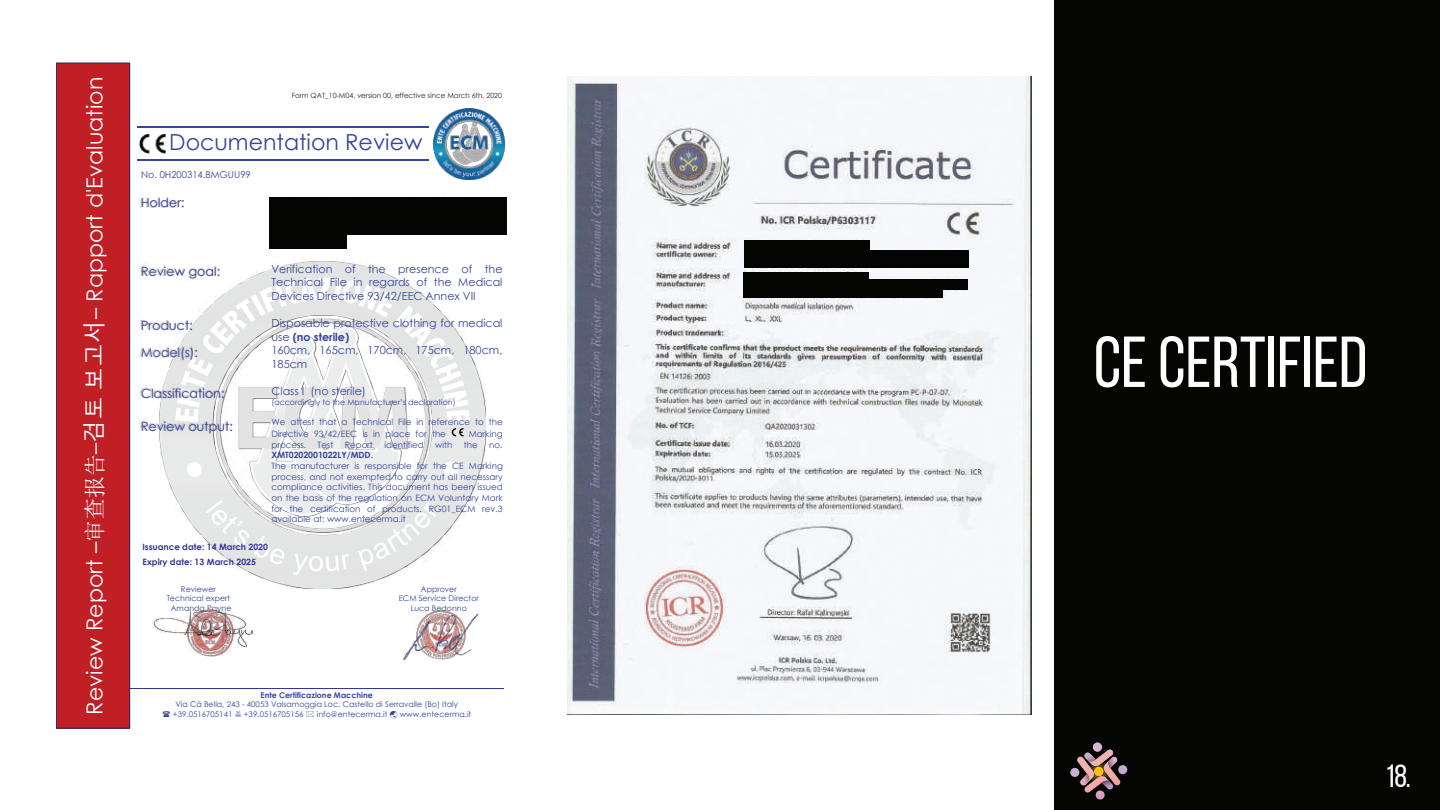
<style>
.page{position:relative;width:1440px;height:810px;background:#fff}
.page>*{position:absolute;margin:0;border:0;box-sizing:border-box;transform-origin:0 0}
.t1{font:72px "Bebas Neue";color:#fdfefe}
.t2{font:32px "Bebas Neue";color:#fdfefe}
.t3{font:22.2px "Century Gothic";color:#fff}
.t4{font:22.2px "Century Gothic";color:#34459c}
.t5{font:12.6px "Century Gothic";color:#34459c}
.t6{font:11px/13.6px "Century Gothic";color:#34459c}
.t7{font:9.4px "Century Gothic";color:#34459c}
.t8{font:8.8px/10.6px "Century Gothic";color:#34459c}
.t9{font:700 8.8px/14.6px "Century Gothic";color:#323795}
.t10{font:7.8px/9.6px "Century Gothic";color:#34459c;text-align:center}
.t11{font:700 7.8px "Century Gothic";color:#34459c}
.t12{font:7.2px "Century Gothic";color:#231f20}
.s1{font-family:"Sim Sun"}
.s2{font-family:"Malgun Gothic"}
.s3{font-weight:700}
</style>
<div class="page">
<div style="left:720px;top:0;width:720px;height:810px;background:#050504"></div>
<div style="left:0;top:0;width:1054px;height:810px;background:#fff"></div>
<img style="left:568px;top:76px;width:463px;height:638px">
<img style="left:159px;top:262px;width:326px;height:326px">
<hr style="left:130px;top:688px;width:373px;height:1px;background:#323795">
<div style="left:56px;top:63px;width:74px;height:665px;background:#c02025"></div>
<div style="left:56px;top:63px;width:74px;height:665px;border:1px solid #1d285c"></div>
<hr style="left:137px;top:127px;width:32px;height:1px;background:#34459c">
<hr style="left:170px;top:127px;width:258px;height:1px;background:#34459c">
<hr style="left:137px;top:159px;width:32px;height:1px;background:#34459c">
<hr style="left:170px;top:159px;width:258px;height:1px;background:#34459c">
<img style="left:140px;top:198px;width:44px;height:10px">
<img style="left:137px;top:262px;width:98px;height:25px">
<img style="left:140px;top:316px;width:68px;height:25px">
<img style="left:140px;top:343px;width:73px;height:25px">
<img style="left:139px;top:384px;width:100px;height:25px">
<img style="left:139px;top:417px;width:109px;height:25px">
<img style="left:434px;top:109px;width:71px;height:71px">
<img style="left:139px;top:134px;width:27px;height:20px">
<svg style="left:451px;top:427px;width:12px;height:10px"></svg>
<img style="left:189px;top:650px;width:44px;height:6px">
<img style="left:152px;top:608px;width:102px;height:42px">
<img style="left:423px;top:609px;width:40px;height:4px">
<img style="left:403px;top:613px;width:76px;height:47px">
<div style="left:269px;top:197px;width:238px;height:16px;background:#040503"></div>
<div style="left:269px;top:208px;width:238px;height:19px;background:#040503"></div>
<div style="left:269px;top:216px;width:238px;height:19px;background:#040503"></div>
<div style="left:269px;top:229px;width:78px;height:20px;background:#040503"></div>
<div style="left:745px;top:241px;width:125px;height:11px;background:#040503"></div>
<div style="left:745px;top:250px;width:224px;height:10px;background:#040503"></div>
<div style="left:745px;top:257px;width:224px;height:11px;background:#040503"></div>
<div style="left:743px;top:272px;width:125px;height:11px;background:#040503"></div>
<div style="left:743px;top:279px;width:224px;height:11px;background:#040503"></div>
<div style="left:743px;top:287px;width:200px;height:10px;background:#040503"></div>
<svg style="left:1070px;top:743px;width:57px;height:57px"></svg>
<div style="left:1094px;top:767px;width:10px;height:9px;background:#fdbf13;border-radius:50%"></div>
<h3 class="t3" style="left:79px;top:715px;width:639px;rotate:-90deg">R e eiv w R e p o tr – <span class="s1">审查报告</span>–<span class="s2">검토 보고서</span>– Rappo tr d'E av ul a oi t n</h3>
<p class="t12" style="left:292px;top:90px;width:212px">Form QAT_10-M04, version 00, effective since March 6th, 2020</p>
<h3 class="t4" style="left:169px;top:127px;width:255px">Documentation Review</h3>
<p class="t7" style="left:141px;top:168px;width:111px">No. 0H200314.BMGUU99</p>
<h3 class="t5" style="left:141px;top:194px;width:45px">Holder:</h3>
<h3 class="t5" style="left:141px;top:262px;width:81px">Review goal:</h3>
<p class="t6" style="left:271px;top:262px;width:233px;text-align:justify">Verification of the presence of the Technical File in regards of the Medical Devices Directive 93/42/EEC Annex VII</p>
<h3 class="t5" style="left:141px;top:316px;width:53px">Product:</h3>
<p class="t6" style="left:271px;top:316px;width:233px">Disposable protective clothing for medical use <span class="s3">(no sterile)</span></p>
<h3 class="t5" style="left:141px;top:344px;width:58px">Model(s):</h3>
<p class="t6" style="left:271px;top:343px;width:233px">160cm, 165cm, 170cm, 175cm, 180cm,<br>185cm</p>
<h3 class="t5" style="left:141px;top:384px;width:85px">Classification:</h3>
<p class="t6" style="left:271px;top:384px;width:96px">Class I (no sterile)</p>
<p class="t10" style="left:271px;top:398px;width:186px">(accordingly to the Manufacturer’s declaration)</p>
<h3 class="t5" style="left:141px;top:417px;width:93px">Review output:</h3>
<p class="t8" style="left:271px;top:416px;width:233px;line-height:11.6px">We attest that a Technical File in reference to the<br>Directive 93/42/EEC is in place for the</p>
<p class="t8" style="left:469px;top:428px;width:35px">Marking</p>
<p class="t8" style="left:271px;top:439px;width:36px">process.</p>
<p class="t8" style="left:318px;top:439px;width:17px">Test</p>
<p class="t8" style="left:345px;top:439px;width:30px">Report</p>
<p class="t8" style="left:384px;top:439px;width:41px">identified</p>
<p class="t8" style="left:435px;top:439px;width:19px">with</p>
<p class="t8" style="left:464px;top:439px;width:15px">the</p>
<p class="t8" style="left:489px;top:439px;width:15px">no.</p>
<p class="t8" style="left:271px;top:450px;width:233px"><span class="s3">XMT0202001022LY/MDD</span>.<br>The manufacturer is responsible for the CE Marking process, and not exempted to carry out all necessary compliance activities. This document has been issued on the basis of the regulation on ECM Voluntary Mark for the certification of products. RG01_ECM rev.3 available at: www.entecerma.it</p>
<p class="t9" style="left:142px;top:539px;width:127px">Issuance date: 14 March 2020<br>Expiry date: 13 March 2025</p>
<p class="t10" style="left:167px;top:584px;width:66px">Reviewer<br>Technical expert<br>Amanda Payne</p>
<p class="t10" style="left:399px;top:584px;width:82px">Approver<br>ECM Service Director<br>Luca Bedonno</p>
<p class="t11" style="left:261px;top:689px;width:114px">Ente Certificazione Macchine</p>
<p class="t10" style="left:173px;top:700px;width:286px;text-align:left;text-indent:2px">Via Cà Bella, 243 - 40053 Valsamoggia Loc. Castello di Serravalle (Bo) Italy +39.0516705141</p>
<p class="t10" style="left:244px;top:709px;width:61px">+39.0516705156</p>
<p class="t10" style="left:317px;top:709px;width:72px">info@entecerma.it</p>
<p class="t10" style="left:400px;top:709px;width:73px">www.entecerma.it</p>
<h1 class="t1" style="left:1094px;top:323px;width:275px">CE CERTIFIED</h1>
<h2 class="t2" style="left:1385px;top:759px;width:28px">18.</h2>
</div>
